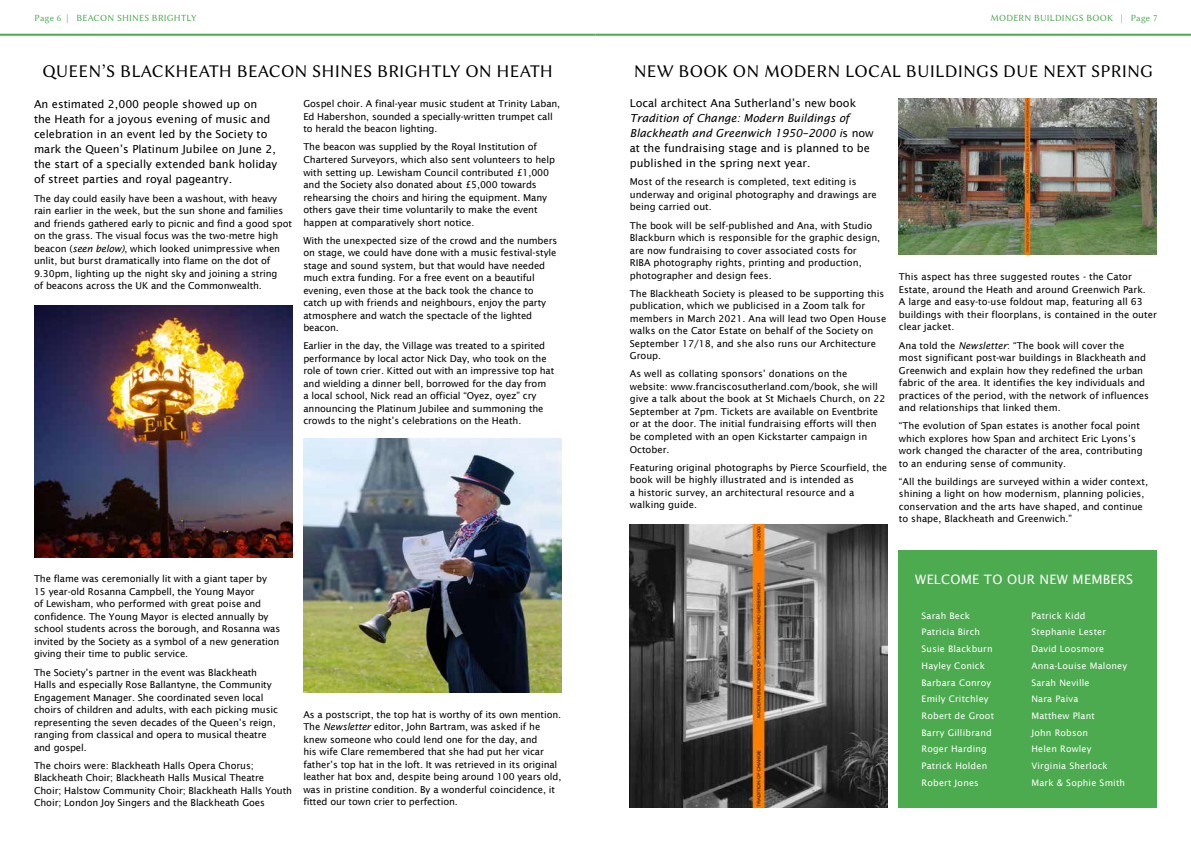
<style>
.page{position:relative;width:1191px;height:842px;background:#fff}
.page>*{position:absolute;margin:0;border:0;box-sizing:border-box;transform-origin:0 0}
.t1{font:18px "Lin Biolinum O";letter-spacing:.01em;color:#000}
.t2{font:13px "Lucida Sans";letter-spacing:.02em;color:#fff}
.t3{font:11px/15px "Lucida Sans";color:#000}
.t4{font:9.5px/12.5px "Lucida Sans";letter-spacing:-.01em;color:#000}
.t5{font:9.5px "Lin Biolinum O";letter-spacing:.02em;color:#4caa4f}
.t6{font:9px/16.7px "Lucida Sans";letter-spacing:.02em;color:#fff}
.s1{font-style:italic}
</style>
<div class="page">
<hr style="left:0;top:34px;width:595px;height:2px;background:#4caa4f">
<hr style="left:595px;top:34px;width:596px;height:2px;background:#4caa4f">
<div style="left:899px;top:550px;width:258px;height:258px;background:#4caa4f"></div>
<img style="left:34px;top:305px;width:258px;height:253px">
<img style="left:303px;top:438px;width:258px;height:255px">
<img style="left:630px;top:524px;width:258px;height:284px">
<img style="left:898px;top:99px;width:259px;height:156px">
<p class="t5" style="left:34px;top:12px;width:164px">Page 6 | BEACON SHINES BRIGHTLY</p>
<p class="t5" style="left:990px;top:12px;width:168px">MODERN BUILDINGS BOOK | Page 7</p>
<h1 class="t1" style="left:42px;top:61px;width:512px">QUEEN’S BLACKHEATH BEACON SHINES BRIGHTLY ON HEATH</h1>
<p class="t3" style="left:34px;top:97px;width:245px">An estimated 2,000 people showed up on<br>the Heath for a joyous evening of music and celebration in an event led by the Society to mark the Queen’s Platinum Jubilee on June 2, the start of a specially extended bank holiday of street parties and royal pageantry.</p>
<p class="t4" style="left:34px;top:192px;width:259px">The day could easily have been a washout, with heavy rain earlier in the week, but the sun shone and families and friends gathered early to picnic and find a good spot on the grass. The visual focus was the two-metre high beacon (<span class="s1">seen below)</span>, which looked unimpressive when unlit, but burst dramatically into flame on the dot of 9.30pm, lighting up the night sky and joining a string<br>of beacons across the UK and the Commonwealth.</p>
<p class="t4" style="left:303px;top:98px;width:258px">Gospel choir. A final-year music student at Trinity Laban,<br>Ed Habershon, sounded a specially-written trumpet call to herald the beacon lighting.</p>
<p class="t4" style="left:303px;top:141px;width:253px">The beacon was supplied by the Royal Institution of Chartered Surveyors, which also sent volunteers to help with setting up. Lewisham Council contributed £1,000 and the Society also donated about £5,000 towards rehearsing the choirs and hiring the equipment. Many others gave their time voluntarily to make the event happen at comparatively short notice.</p>
<p class="t4" style="left:303px;top:234px;width:255px">With the unexpected size of the crowd and the numbers on stage, we could have done with a music festival-style stage and sound system, but that would have needed much extra funding. For a free event on a beautiful evening, even those at the back took the chance to catch up with friends and neighbours, enjoy the party atmosphere and watch the spectacle of the lighted beacon.</p>
<p class="t4" style="left:303px;top:340px;width:252px">Earlier in the day, the Village was treated to a spirited performance by local actor Nick Day, who took on the role of town crier. Kitted out with an impressive top hat and wielding a dinner bell, borrowed for the day from<br>a local school, Nick read an official “Oyez, oyez” cry announcing the Platinum Jubilee and summoning the crowds to the night’s celebrations on the Heath.</p>
<p class="t4" style="left:34px;top:573px;width:248px">The flame was ceremonially lit with a giant taper by 15 year-old Rosanna Campbell, the Young Mayor<br>of Lewisham, who performed with great poise and confidence. The Young Mayor is elected annually by school students across the borough, and Rosanna was invited by the Society as a symbol of a new generation giving their time to public service.</p>
<p class="t4" style="left:34px;top:666px;width:245px">The Society’s partner in the event was Blackheath Halls and especially Rose Ballantyne, the Community Engagement Manager. She coordinated seven local choirs of children and adults, with each picking music representing the seven decades of the Queen’s reign, ranging from classical and opera to musical theatre and gospel.</p>
<p class="t4" style="left:34px;top:759px;width:259px">The choirs were: Blackheath Halls Opera Chorus; Blackheath Choir; Blackheath Halls Musical Theatre Choir; Halstow Community Choir; Blackheath Halls Youth Choir; London Joy Singers and the Blackheath Goes</p>
<p class="t4" style="left:303px;top:708px;width:259px">As a postscript, the top hat is worthy of its own mention.<br>The <span class="s1">Newsletter</span> editor, John Bartram, was asked if he knew someone who could lend one for the day, and<br>his wife Clare remembered that she had put her vicar father’s top hat in the loft. It was retrieved in its original leather hat box and, despite being around 100 years old, was in pristine condition. By a wonderful coincidence, it fitted our town crier to perfection.</p>
<h1 class="t1" style="left:634px;top:61px;width:521px">NEW BOOK ON MODERN LOCAL BUILDINGS DUE NEXT SPRING</h1>
<p class="t3" style="left:630px;top:96px;width:228px">Local architect Ana Sutherland’s new book</p>
<p class="t3" style="left:630px;top:111px;width:245px"><span class="s1">Tradition of Change: Modern Buildings of Blackheath and Greenwich 1950–2000 i</span>s now at the fundraising stage and is planned to be published in the spring next year.</p>
<p class="t4" style="left:630px;top:176px;width:249px">Most of the research is completed, text editing is underway and original photography and drawings are being carried out.</p>
<p class="t4" style="left:630px;top:219px;width:252px">The book will be self-published and Ana, with Studio Blackburn which is responsible for the graphic design, are now fundraising to cover associated costs for<br>RIBA photography rights, printing and production, photographer and design fees.</p>
<p class="t4" style="left:630px;top:287px;width:258px">The Blackheath Society is pleased to be supporting this publication, which we publicised in a Zoom talk for members in March 2021. Ana will lead two Open House walks on the Cator Estate on behalf of the Society on September 17/18, and she also runs our Architecture Group.</p>
<p class="t4" style="left:630px;top:368px;width:257px">As well as collating sponsors’ donations on the website: www.franciscosutherland.com/book, she will give a talk about the book at St Michaels Church, on 22<br>September at 7pm. Tickets are available on Eventbrite or at the door. The initial fundraising efforts will then be completed with an open Kickstarter campaign in October.</p>
<p class="t4" style="left:630px;top:461px;width:259px">Featuring original photographs by Pierce Scourfield, the book will be highly illustrated and is intended as<br>a historic survey, an architectural resource and a walking guide.</p>
<p class="t4" style="left:899px;top:271px;width:259px">This aspect has three suggested routes - the Cator Estate, around the Heath and around Greenwich Park.<br>A large and easy-to-use foldout map, featuring all 63 buildings with their floorplans, is contained in the outer clear jacket.</p>
<p class="t4" style="left:899px;top:339px;width:251px">Ana told the <span class="s1">Newsletter</span>: “The book will cover the most significant post-war buildings in Blackheath and Greenwich and explain how they redefined the urban fabric of the area. It identifies the key individuals and practices of the period, with the network of influences and relationships that linked them.</p>
<p class="t4" style="left:899px;top:420px;width:245px">“The evolution of Span estates is another focal point which explores how Span and architect Eric Lyons’s work changed the character of the area, contributing to an enduring sense of community.</p>
<p class="t4" style="left:899px;top:475px;width:251px">“All the buildings are surveyed within a wider context, shining a light on how modernism, planning policies, conservation and the arts have shaped, and continue to shape, Blackheath and Greenwich.”</p>
<h2 class="t2" style="left:915px;top:572px;width:219px">WELCOME TO OUR NEW MEMBERS</h2>
<p class="t6" style="left:1031px;top:607px;width:97px">Patrick Kidd<br>Stephanie Lester<br>David Loosmore<br>Anna-Louise Maloney<br>Sarah Neville<br>Nara Paiva<br>Matthew Plant<br>John Robson<br>Helen Rowley<br>Virginia Sherlock<br>Mark &amp; Sophie Smith</p>
<p class="t6" style="left:921px;top:607px;width:74px">Sarah Beck<br>Patricia Birch<br>Susie Blackburn<br>Hayley Conick<br>Barbara Conroy<br>Emily Critchley<br>Robert de Groot<br>Barry Gillibrand<br>Roger Harding<br>Patrick Holden<br>Robert Jones</p>
</div>
